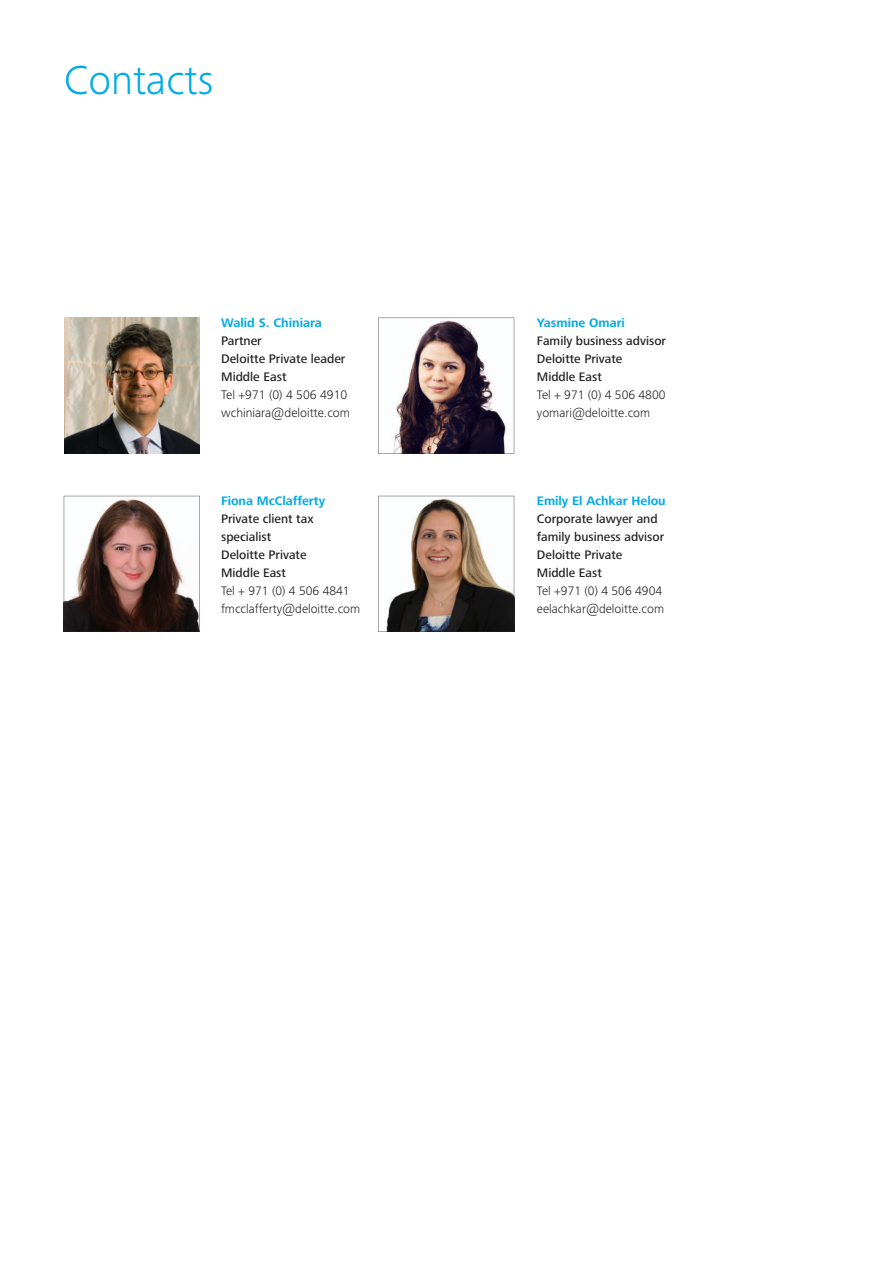
<style>
.page{position:relative;width:893px;height:1263px;background:#fff}
.page>*{position:absolute;margin:0;border:0;box-sizing:border-box;transform-origin:0 0}
.t1{font:300 42px "Frutiger Next Pro";color:#00abe7}
.t2{font:300 12.9px/18px "Frutiger Next Pro";color:#231f20}
.t3{font:500 12.9px/18px "Frutiger Next Pro";color:#231f20}
.t4{font:700 12.9px "Frutiger Next Pro";color:#00abe7}
.t5{font:500 12.75px/18px "Frutiger Next Pro";color:#231f20}
.t6{font:300 12.75px/18px "Frutiger Next Pro";color:#231f20}
.t7{font:700 12.75px "Frutiger Next Pro";color:#00abe7}
</style>
<div class="page">
<img style="left:64px;top:318px;width:136px;height:136px">
<svg style="left:64px;top:496px;width:136px;height:136px"></svg>
<svg style="left:378px;top:318px;width:136px;height:136px"></svg>
<svg style="left:378px;top:496px;width:136px;height:136px"></svg>
<h1 class="t1" style="left:64px;top:66px;width:151px">Contacts</h1>
<p class="t4" style="left:221px;top:318px;width:102px">Walid S. Chiniara</p>
<p class="t3" style="left:221px;top:333px;width:126px">Partner<br>Deloitte Private leader<br>Middle East</p>
<p class="t2" style="left:221px;top:387px;width:130px">Tel +971 (0) 4 506 4910 wchiniara@deloitte.com</p>
<p class="t7" style="left:221px;top:496px;width:106px">Fiona McClafferty</p>
<p class="t5" style="left:221px;top:511px;width:94px">Private client tax specialist<br>Deloitte Private<br>Middle East</p>
<p class="t6" style="left:221px;top:583px;width:141px">Tel + 971 (0) 4 506 4841 fmcclafferty@deloitte.com</p>
<p class="t7" style="left:537px;top:318px;width:89px">Yasmine Omari</p>
<p class="t5" style="left:537px;top:333px;width:131px">Family business advisor<br>Deloitte Private<br>Middle East</p>
<p class="t6" style="left:537px;top:387px;width:130px">Tel + 971 (0) 4 506 4800 yomari@deloitte.com</p>
<p class="t7" style="left:537px;top:496px;width:130px">Emily El Achkar Helou</p>
<p class="t5" style="left:537px;top:511px;width:129px">Corporate lawyer and family business advisor<br>Deloitte Private<br>Middle East</p>
<p class="t6" style="left:537px;top:583px;width:129px">Tel +971 (0) 4 506 4904 eelachkar@deloitte.com</p>
</div>
